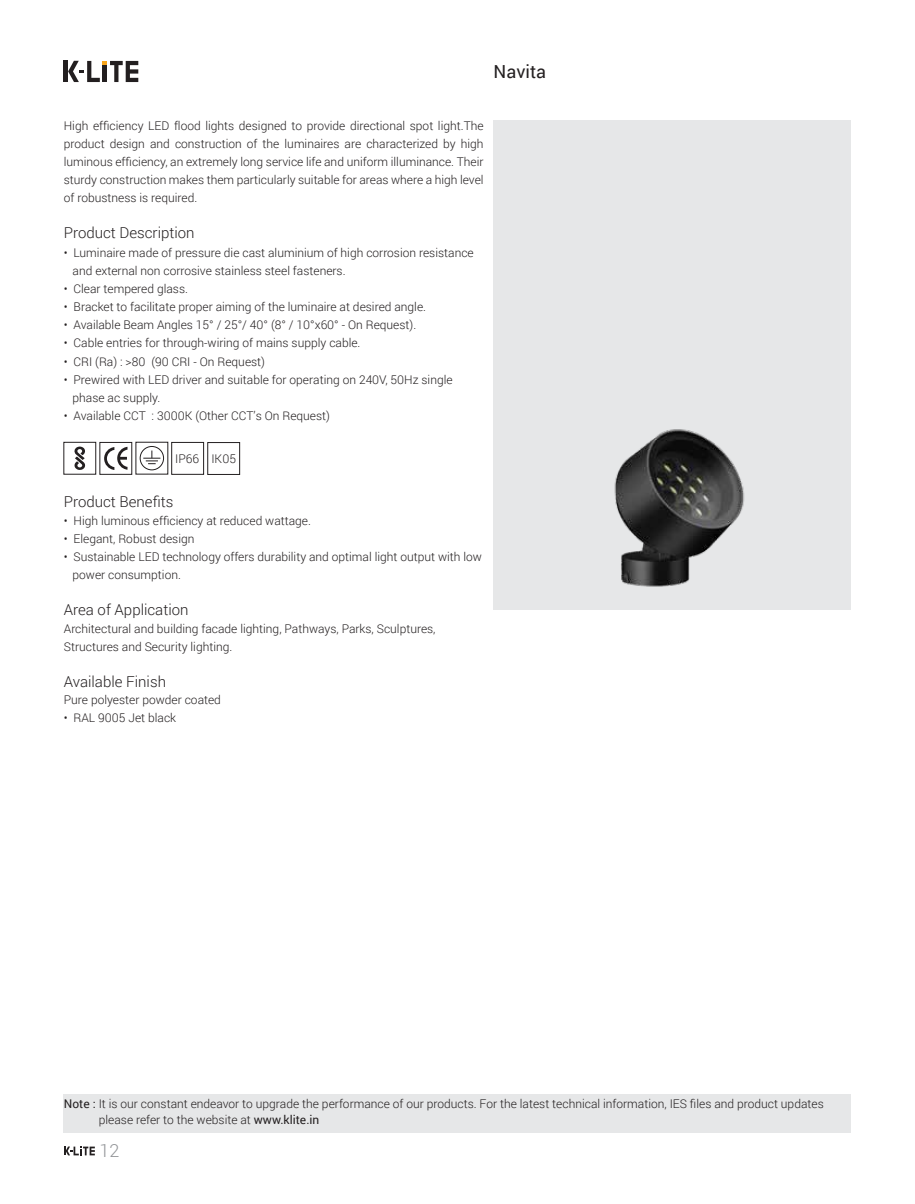
<style>
.page{position:relative;width:915px;height:1204px;background:#fff}
.page>*{position:absolute;margin:0;border:0;box-sizing:border-box;transform-origin:0 0}
.t1{font:18px "Roboto";color:#231f20}
.t2{font:300 18px "Roboto";color:#939598}
.t3{font:300 15px "Roboto";color:#231f20}
.t4{font:300 12px/18px "Roboto";color:#231f20}
.s1{font-weight:400}
</style>
<div class="page">
<div style="left:493px;top:121px;width:357px;height:489px;background:#e6e7e8"></div>
<hr style="left:64px;top:61px;width:4px;height:21px;background:#231f20">
<svg style="left:68px;top:61px;width:70px;height:21px"></svg>
<div style="left:64px;top:1094px;width:786px;height:38px;background:#e6e7e8"></div>
<svg style="left:104px;top:447px;width:23px;height:23px"></svg>
<div style="left:64px;top:442px;width:32px;height:32px;border:1px solid #231f20"></div>
<svg style="left:74px;top:446px;width:12px;height:24px"></svg>
<div style="left:171px;top:442px;width:33px;height:32px;border:1px solid #231f20"></div>
<div style="left:207px;top:442px;width:33px;height:32px;border:1px solid #231f20"></div>
<svg style="left:143px;top:450px;width:17px;height:14px"></svg>
<div style="left:140px;top:446px;width:24px;height:24px;border:1px solid #231f20;border-radius:50%"></div>
<img style="left:614px;top:429px;width:131px;height:158px">
<svg style="left:64px;top:1146px;width:31px;height:9px"></svg>
<h1 class="t1" style="left:493px;top:59px;width:54px">Navita</h1>
<p class="t4" style="left:64px;top:116px;width:421px;text-align:justify">High efficiency LED flood lights designed to provide directional spot light.The product design and construction of the luminaires are characterized by high luminous efficiency, an extremely long service life and uniform illuminance. Their sturdy construction makes them particularly suitable for areas where a high level of robustness is required.</p>
<p class="t3" style="left:64px;top:222px;width:132px">Product Description</p>
<p class="t4" style="left:73px;top:244px;width:402px;text-indent:-9px">• Luminaire made of pressure die cast aluminium of high corrosion resistance and external non corrosive stainless steel fasteners.</p>
<p class="t4" style="left:64px;top:280px;width:126px">• Clear tempered glass.</p>
<p class="t4" style="left:64px;top:298px;width:363px">• Bracket to facilitate proper aiming of the luminaire at desired angle.</p>
<p class="t4" style="left:64px;top:316px;width:354px">• Available Beam Angles 15° / 25°/ 40° (8° / 10°x60° - On Request).</p>
<p class="t4" style="left:64px;top:334px;width:298px">• Cable entries for through-wiring of mains supply cable.</p>
<p class="t4" style="left:64px;top:352px;width:203px">• CRI (Ra) : &gt;80 (90 CRI - On Request)</p>
<p class="t4" style="left:73px;top:370px;width:381px;text-indent:-9px">• Prewired with LED driver and suitable for operating on 240V, 50Hz single phase ac supply.</p>
<p class="t4" style="left:64px;top:406px;width:267px">• Available CCT : 3000K (Other CCT’s On Request)</p>
<p class="t4" style="left:175px;top:449px;width:62px">IP66 IK05</p>
<p class="t3" style="left:64px;top:491px;width:111px">Product Benefits</p>
<p class="t4" style="left:64px;top:511px;width:248px">• High luminous efficiency at reduced wattage.</p>
<p class="t4" style="left:64px;top:529px;width:132px">• Elegant, Robust design</p>
<p class="t4" style="left:73px;top:547px;width:411px;text-indent:-9px">• Sustainable LED technology offers durability and optimal light output with low power consumption.</p>
<p class="t3" style="left:64px;top:599px;width:126px">Area of Application</p>
<p class="t4" style="left:64px;top:619px;width:373px">Architectural and building facade lighting, Pathways, Parks, Sculptures,<br>Structures and Security lighting.</p>
<p class="t3" style="left:64px;top:671px;width:104px">Available Finish</p>
<p class="t4" style="left:64px;top:689px;width:159px">Pure polyester powder coated</p>
<p class="t4" style="left:64px;top:707px;width:114px">• RAL 9005 Jet black</p>
<p class="t4" style="left:99px;top:1095px;width:726px;line-height:15.3px;text-indent:-35px"><span class="s1">Note :</span> It is our constant endeavor to upgrade the performance of our products. For the latest technical information, IES files and product updates please refer to the website at <span class="s1">www.klite.in</span></p>
<h1 class="t2" style="left:100px;top:1137px;width:21px">12</h1>
</div>
